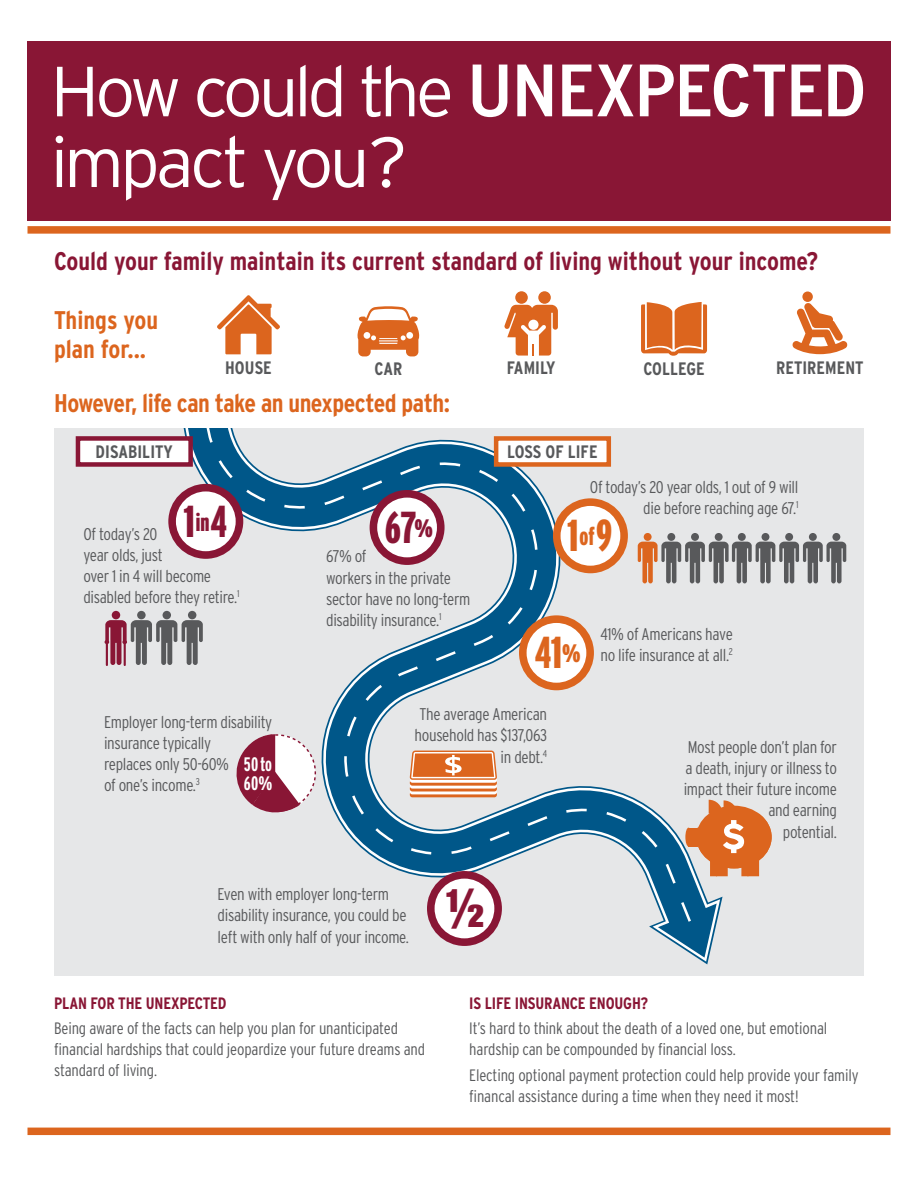
<style>
.page{position:relative;width:918px;height:1188px;background:#fff}
.page>*{position:absolute;margin:0;border:0;box-sizing:border-box;transform-origin:0 0}
.t1{font:300 70.8px/70.8px "Interstate";letter-spacing:-.06em;color:#fff}
.t2{font:900 condensed 53.55px "Helvetica Neue";color:#891635;scale:.86 1}
.t3{font:900 extra-condensed 44.7px "Interstate";color:#891635}
.t4{font:900 extra-condensed 44.7px "Interstate";color:#dc651e}
.t5{font:700 condensed 25.5px "Interstate";color:#891635}
.t6{font:700 condensed 25.5px "Interstate";letter-spacing:-.02em;color:#dc651e}
.t7{font:700 condensed 25.5px/28.5px "Interstate";color:#dc651e}
.t8{font:700 extra-condensed 19.5px/19.5px "Interstate";color:#fff}
.t9{font:700 condensed 18px "Interstate";letter-spacing:.005em;color:#58595b}
.t10{font:300 condensed 16.95px/21.1px "Interstate";letter-spacing:-.02em;color:#58595b}
.t11{font:300 condensed 16.5px/21px "Interstate";letter-spacing:-.01em;color:#58595b}
.t12{font:700 condensed 16.5px "Interstate";letter-spacing:-.01em;color:#891635}
.s1{font-weight:400;font-stretch:condensed;font-size:73.95px}
.s2{font-size:25.2px}
</style>
<div class="page">
<div style="left:54px;top:428px;width:810px;height:548px;background:#e6e7e8"></div>
<svg style="left:427px;top:533px;width:290px;height:425px"></svg>
<svg style="left:75px;top:428px;width:601px;height:456px"></svg>
<svg style="left:681px;top:902px;width:10px;height:20px"></svg>
<div style="left:27px;top:41px;width:863px;height:179px;background:#891635"></div>
<div style="left:28px;top:226px;width:862px;height:8px;background:#dc651e"></div>
<div style="left:28px;top:1128px;width:862px;height:7px;background:#dc651e"></div>
<div style="left:168px;top:484px;width:75px;height:75px;background:#891635;border-radius:50%"></div>
<div style="left:176px;top:491px;width:60px;height:60px;background:#fff;border-radius:50%"></div>
<svg style="left:231px;top:734px;width:86px;height:81px"></svg>
<div style="left:112px;top:611px;width:8px;height:8px;background:#891635;border-radius:50%"></div>
<div style="left:137px;top:611px;width:9px;height:8px;background:#58595b;border-radius:50%"></div>
<div style="left:163px;top:611px;width:8px;height:8px;background:#58595b;border-radius:50%"></div>
<div style="left:188px;top:611px;width:8px;height:8px;background:#58595b;border-radius:50%"></div>
<svg style="left:105px;top:620px;width:98px;height:45px"></svg>
<hr style="left:106px;top:644px;width:2px;height:21px;background:#891635">
<hr style="left:124px;top:644px;width:2px;height:21px;background:#891635">
<div style="left:644px;top:533px;width:8px;height:8px;background:#dc651e;border-radius:50%"></div>
<div style="left:667px;top:533px;width:8px;height:8px;background:#58595b;border-radius:50%"></div>
<div style="left:691px;top:533px;width:8px;height:8px;background:#58595b;border-radius:50%"></div>
<div style="left:715px;top:533px;width:8px;height:8px;background:#58595b;border-radius:50%"></div>
<div style="left:762px;top:533px;width:7px;height:8px;background:#58595b;border-radius:50%"></div>
<div style="left:785px;top:533px;width:8px;height:8px;background:#58595b;border-radius:50%"></div>
<div style="left:809px;top:533px;width:8px;height:8px;background:#58595b;border-radius:50%"></div>
<div style="left:832px;top:533px;width:8px;height:8px;background:#58595b;border-radius:50%"></div>
<svg style="left:638px;top:542px;width:208px;height:41px"></svg>
<div style="left:738px;top:533px;width:8px;height:8px;background:#58595b;border-radius:50%"></div>
<div style="left:370px;top:490px;width:75px;height:75px;background:#891635;border-radius:50%"></div>
<div style="left:377px;top:498px;width:60px;height:59px;background:#fff;border-radius:50%"></div>
<div style="left:553px;top:498px;width:75px;height:75px;background:#dc651e;border-radius:50%"></div>
<div style="left:561px;top:506px;width:59px;height:60px;background:#fff;border-radius:50%"></div>
<div style="left:519px;top:615px;width:75px;height:75px;background:#dc651e;border-radius:50%"></div>
<div style="left:527px;top:623px;width:59px;height:60px;background:#fff;border-radius:50%"></div>
<div style="left:427px;top:871px;width:75px;height:75px;background:#891635;border-radius:50%"></div>
<div style="left:435px;top:879px;width:59px;height:59px;background:#fff;border-radius:50%"></div>
<svg style="left:410px;top:751px;width:87px;height:46px;background:#e69666"></svg>
<div style="left:689px;top:828px;width:9px;height:18px;background:#dc651e"></div>
<div style="left:685px;top:828px;width:7px;height:18px;background:#dc651e;border-radius:50%"></div>
<svg style="left:698px;top:800px;width:74px;height:76px"></svg>
<svg style="left:217px;top:295px;width:63px;height:59px"></svg>
<svg style="left:641px;top:302px;width:66px;height:54px;background:#e28249"></svg>
<div style="left:538px;top:291px;width:13px;height:13px;background:#dc651e;border-radius:50%"></div>
<div style="left:515px;top:291px;width:13px;height:13px;background:#dc651e;border-radius:50%"></div>
<svg style="left:504px;top:305px;width:54px;height:51px"></svg>
<svg style="left:357px;top:306px;width:62px;height:50px"></svg>
<svg style="left:792px;top:303px;width:56px;height:51px"></svg>
<div style="left:802px;top:292px;width:11px;height:10px;background:#dc651e;border-radius:50%"></div>
<div style="left:496px;top:438px;width:113px;height:26px;background:#fff"></div>
<div style="left:494px;top:436px;width:117px;height:31px;border:4px solid #dc651e"></div>
<div style="left:78px;top:438px;width:113px;height:26px;background:#fff"></div>
<div style="left:76px;top:436px;width:117px;height:31px;border:4px solid #891635"></div>
<h1 class="t1" style="left:51px;top:55px;width:818px">How could the <span class="s1">UNEXPECTED </span>impact you?</h1>
<h3 class="t5" style="left:54px;top:247px;width:765px">Could your family maintain its current standard of living without your income?</h3>
<h3 class="t7" style="left:54px;top:306px;width:106px">Things you plan for...</h3>
<h3 class="t6" style="left:54px;top:388px;width:397px">However, life can take an unexpected path:</h3>
<p class="t9" style="left:225px;top:358px;width:48px">HOUSE</p>
<p class="t9" style="left:374px;top:359px;width:29px">CAR</p>
<p class="t9" style="left:507px;top:358px;width:50px">FAMILY</p>
<p class="t9" style="left:643px;top:358px;width:63px">COLLEGE</p>
<p class="t9" style="left:776px;top:357px;width:89px">RETIREMENT</p>
<p class="t9" style="left:96px;top:441px;width:79px">DISABILITY</p>
<p class="t9" style="left:507px;top:441px;width:92px">LOSS OF LIFE</p>
<p class="t10" style="left:590px;top:476px;width:210px;text-align:right">Of today’s 20 year olds, 1 out of 9 will die before reaching age 67.<sup>1</sup></p>
<h3 class="t3" style="left:184px;top:496px;width:45px">1<span class="s2">in</span>4</h3>
<h3 class="t3" style="left:385px;top:503px;width:49px">67<span class="s2">%</span></h3>
<h3 class="t4" style="left:568px;top:511px;width:46px">1<span class="s2">of</span>9</h3>
<p class="t10" style="left:83px;top:523px;width:158px">Of today’s 20<br>year olds, just<br>over 1 in 4 will become disabled before they retire.<sup>1</sup></p>
<p class="t10" style="left:326px;top:546px;width:146px">67% of<br>workers in the private sector have no long-term disability insurance.<sup>1</sup></p>
<p class="t10" style="left:600px;top:623px;width:134px">41% of Americans have no life insurance at all.<sup>2</sup></p>
<h3 class="t4" style="left:535px;top:628px;width:47px">41<span class="s2">%</span></h3>
<p class="t10" style="left:104px;top:711px;width:170px">Employer long-term disability insurance typically<br>replaces only 50-60%<br>of one’s income.<sup>3</sup></p>
<p class="t8" style="left:244px;top:754px;width:30px">50 to<br>60%</p>
<p class="t10" style="left:415px;top:704px;width:134px;text-align:right">The average American household has $137,063 in debt.<sup>4</sup></p>
<p class="t10" style="left:218px;top:884px;width:193px">Even with employer long-term disability insurance, you could be left with only half of your income.</p>
<h2 class="t2" style="left:446px;top:864px;width:45px">½</h2>
<p class="t10" style="left:684px;top:736px;width:155px;text-align:right">Most people don’t plan for a death, injury or illness to impact their future income and earning<br>potential.</p>
<p class="t12" style="left:54px;top:994px;width:174px">PLAN FOR THE UNEXPECTED</p>
<p class="t11" style="left:54px;top:1018px;width:373px">Being aware of the facts can help you plan for unanticipated financial hardships that could jeopardize your future dreams and standard of living.</p>
<p class="t12" style="left:469px;top:994px;width:180px">IS LIFE INSURANCE ENOUGH?</p>
<p class="t11" style="left:469px;top:1018px;width:360px">It’s hard to think about the death of a loved one, but emotional hardship can be compounded by financial loss.</p>
<p class="t11" style="left:469px;top:1064px;width:391px">Electing optional payment protection could help provide your family financal assistance during a time when they need it most!</p>
</div>
